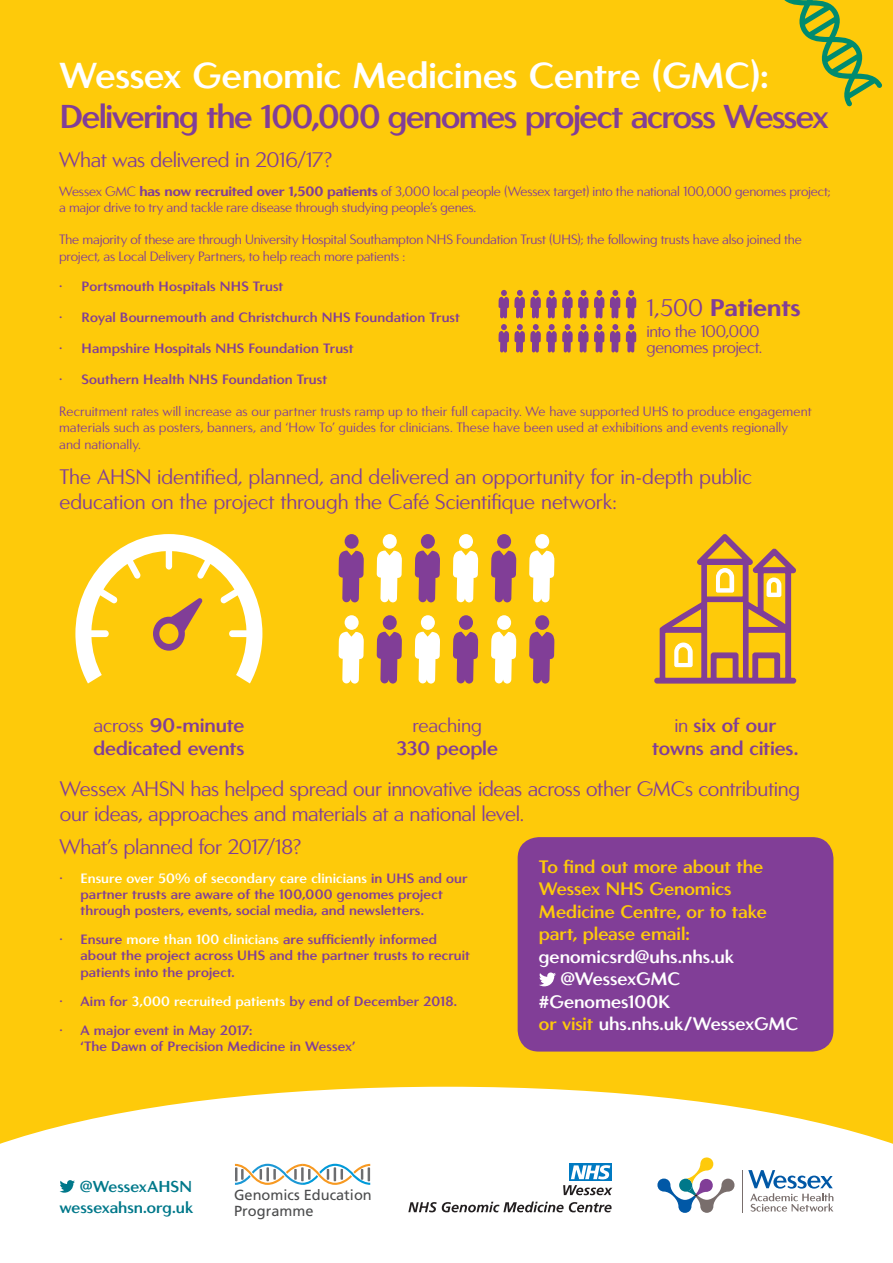
<style>
.page{position:relative;width:893px;height:1263px;background:#feca0a}
.page>*{position:absolute;margin:0;border:0;box-sizing:border-box;transform-origin:0 0}
.t1{font:700 36px "Carisma Demi";letter-spacing:-.015em;color:#fff}
.t2{font:700 33px "Carisma Demi";letter-spacing:-.05em;color:#813e97}
.t3{font:700 24px "Carisma";letter-spacing:-.015em;color:#813e97}
.t4{font:21px/25.2px "Carisma";letter-spacing:-.015em;color:#813e97}
.t5{font:700 19.5px/23.4px "Carisma Demi";letter-spacing:-.01em;color:#813e97}
.t6{font:19.5px "Carisma";letter-spacing:-.01em;color:#813e97}
.t7{font:700 18px/22.5px "Carisma Demi";letter-spacing:-.005em;color:#feca0a}
.t8{font:700 18px "Carisma Demi";letter-spacing:-.01em;color:#fff}
.t9{font:16.65px/16.6px "Carisma";letter-spacing:-.02em;color:#813e97}
.t10{font:700 15.75px/20.7px "Carisma Demi";color:#00788a;text-align:right}
.t11{font:14.55px/16px "Frutiger";color:#4b4c4d}
.t12{font:13.5px/16.2px "Carisma";letter-spacing:-.01em;color:#813e97}
.t13{font:700 13.5px/16.2px "Carisma Demi";letter-spacing:.005em;color:#813e97}
.s1{font-weight:700}
.s2{font-weight:400}
.s3{font-family:"Carisma";font-weight:400}
.s4{color:#fff}
.s5{color:#feca0a}
</style>
<div class="page">
<svg style="left:0;top:1087px;width:893px;height:176px;fill:#fff"></svg>
<svg style="left:60px;top:1180px;width:15px;height:13px"></svg>
<hr style="left:742px;top:1170px;width:1px;height:42px;background:#796e6c">
<svg style="left:657px;top:1157px;width:78px;height:56px"></svg>
<svg style="left:748px;top:1170px;width:85px;height:41px"></svg>
<svg style="left:784px;top:0;width:98px;height:107px"></svg>
<div style="left:518px;top:837px;width:315px;height:214px;background:#813e97;border-radius:21px"></div>
<svg style="left:539px;top:972px;width:17px;height:14px"></svg>
<div style="left:408px;top:1164px;width:204px;height:48px;background:#fff"></div>
<svg style="left:563px;top:1185px;width:49px;height:10px"></svg>
<svg style="left:408px;top:1201px;width:204px;height:11px"></svg>
<svg style="left:570px;top:1164px;width:42px;height:17px"></svg>
<svg style="left:571px;top:1165px;width:39px;height:14px"></svg>
<svg style="left:339px;top:550px;width:25px;height:52px"></svg>
<div style="left:345px;top:534px;width:14px;height:15px;background:#813e97;border-radius:50%"></div>
<svg style="left:339px;top:632px;width:25px;height:52px"></svg>
<div style="left:345px;top:615px;width:14px;height:15px;background:#fff;border-radius:50%"></div>
<svg style="left:415px;top:550px;width:25px;height:52px"></svg>
<div style="left:421px;top:534px;width:14px;height:15px;background:#813e97;border-radius:50%"></div>
<svg style="left:415px;top:632px;width:25px;height:52px"></svg>
<div style="left:421px;top:615px;width:14px;height:15px;background:#fff;border-radius:50%"></div>
<svg style="left:491px;top:550px;width:25px;height:52px"></svg>
<div style="left:497px;top:534px;width:14px;height:15px;background:#813e97;border-radius:50%"></div>
<svg style="left:491px;top:632px;width:25px;height:52px"></svg>
<div style="left:497px;top:615px;width:14px;height:15px;background:#fff;border-radius:50%"></div>
<svg style="left:377px;top:550px;width:25px;height:52px"></svg>
<div style="left:383px;top:534px;width:14px;height:15px;background:#fff;border-radius:50%"></div>
<svg style="left:377px;top:632px;width:25px;height:52px"></svg>
<div style="left:383px;top:615px;width:14px;height:15px;background:#813e97;border-radius:50%"></div>
<svg style="left:453px;top:550px;width:25px;height:52px"></svg>
<div style="left:459px;top:534px;width:14px;height:15px;background:#fff;border-radius:50%"></div>
<svg style="left:453px;top:632px;width:25px;height:52px"></svg>
<div style="left:459px;top:615px;width:14px;height:15px;background:#813e97;border-radius:50%"></div>
<svg style="left:529px;top:550px;width:25px;height:52px"></svg>
<div style="left:535px;top:534px;width:14px;height:15px;background:#fff;border-radius:50%"></div>
<svg style="left:529px;top:632px;width:25px;height:52px"></svg>
<div style="left:535px;top:615px;width:14px;height:15px;background:#813e97;border-radius:50%"></div>
<svg style="left:75px;top:534px;width:187px;height:149px"></svg>
<svg style="left:654px;top:534px;width:143px;height:150px"></svg>
<svg style="left:626px;top:324px;width:10px;height:29px"></svg>
<svg style="left:610px;top:324px;width:10px;height:29px"></svg>
<svg style="left:498px;top:324px;width:106px;height:29px"></svg>
<svg style="left:626px;top:290px;width:10px;height:28px"></svg>
<svg style="left:610px;top:290px;width:10px;height:28px"></svg>
<svg style="left:498px;top:290px;width:106px;height:28px"></svg>
<div style="left:234px;top:1154px;width:138px;height:69px;background:#fff"></div>
<svg style="left:235px;top:1164px;width:135px;height:21px"></svg>
<h1 class="t1" style="left:60px;top:55px;width:711px">Wessex Genomic Medicines Centre (GMC):</h1>
<h2 class="t2" style="left:60px;top:97px;width:771px">Delivering the 100,000 genomes project across Wessex</h2>
<h3 class="t4" style="left:59px;top:148px;width:274px">What was delivered in 2016/17?</h3>
<p class="t12" style="left:59px;top:184px;width:773px">Wessex GMC <span class="s1">has now recruited over 1,500 patients</span> of 3,000 local people (Wessex target) into the national 100,000 genomes project; a major drive to try and tackle rare disease through studying people’s genes.</p>
<p class="t12" style="left:59px;top:232px;width:744px">The majority of these are through University Hospital Southampton NHS Foundation Trust (UHS); the following trusts have also joined the project, as Local Delivery Partners, to help reach more patients :</p>
<p class="t13" style="left:59px;top:279px;width:226px">• Portsmouth Hospitals NHS Trust</p>
<p class="t13" style="left:59px;top:309px;width:402px">• Royal Bournemouth and Christchurch NHS Foundation Trust</p>
<p class="t13" style="left:59px;top:340px;width:296px">• Hampshire Hospitals NHS Foundation Trust</p>
<p class="t13" style="left:59px;top:371px;width:270px">• Southern Health NHS Foundation Trust</p>
<p class="t12" style="left:59px;top:404px;width:754px">Recruitment rates will increase as our partner trusts ramp up to their full capacity. We have supported UHS to produce engagement materials such as posters, banners, and ‘How To’ guides for clinicians. These have been used at exhibitions and events regionally and nationally.</p>
<h3 class="t3" style="left:646px;top:293px;width:156px"><span class="s2">1,500</span> Patients</h3>
<p class="t9" style="left:646px;top:323px;width:117px">into the 100,000 genomes project.</p>
<h3 class="t4" style="left:60px;top:465px;width:694px">The AHSN identified, planned, and delivered an opportunity for in-depth public education on the project through the Café Scientifique network:</h3>
<h3 class="t5" style="left:93px;top:713px;width:153px"><span class="s3">across</span> 90-minute dedicated events</h3>
<h3 class="t5" style="left:652px;top:713px;width:148px;text-align:center"><span class="s3">in</span> six of our towns and cities.</h3>
<h3 class="t6" style="left:412px;top:714px;width:71px">reaching</h3>
<h3 class="t5" style="left:396px;top:736px;width:103px">330 people</h3>
<h3 class="t4" style="left:60px;top:777px;width:742px">Wessex AHSN has helped spread our innovative ideas across other GMCs contributing our ideas, approaches and materials at a national level.</h3>
<h3 class="t4" style="left:60px;top:835px;width:243px">What’s planned for 2017/18?</h3>
<p class="t13" style="left:81px;top:870px;width:389px;text-indent:-21px">• <span class="s4">Ensure over 50% of secondary care clinicians</span> in UHS and our partner trusts are aware of the 100,000 genomes project through posters, events, social media, and newsletters.</p>
<p class="t13" style="left:81px;top:931px;width:391px;text-indent:-21px">• Ensure <span class="s4">more than 100 clinicians</span> are sufficiently informed about the project across UHS and the partner trusts to recruit patients into the project.</p>
<p class="t13" style="left:60px;top:993px;width:399px">• Aim for <span class="s4">3,000 recruited patients</span> by end of December 2018.</p>
<p class="t13" style="left:81px;top:1022px;width:276px;text-indent:-21px">• A major event in May 2017:<br>‘The Dawn of Precision Medicine in Wessex’</p>
<p class="t10" style="left:60px;top:1176px;width:135px">@WessexAHSN wessexahsn.org.uk</p>
<p class="t11" style="left:234px;top:1186px;width:139px">Genomics Education<br>Programme</p>
<h3 class="t7" style="left:539px;top:855px;width:229px">To find out more about the<br>Wessex NHS Genomics<br>Medicine Centre, or to take part, please email:</h3>
<h3 class="t8" style="left:539px;top:946px;width:197px">genomicsrd@uhs.nhs.uk</h3>
<h3 class="t8" style="left:560px;top:968px;width:122px">@WessexGMC</h3>
<h3 class="t8" style="left:539px;top:991px;width:133px">#Genomes100K</h3>
<h3 class="t8" style="left:539px;top:1013px;width:261px"><span class="s5">or visit</span> uhs.nhs.uk/WessexGMC</h3>
</div>
